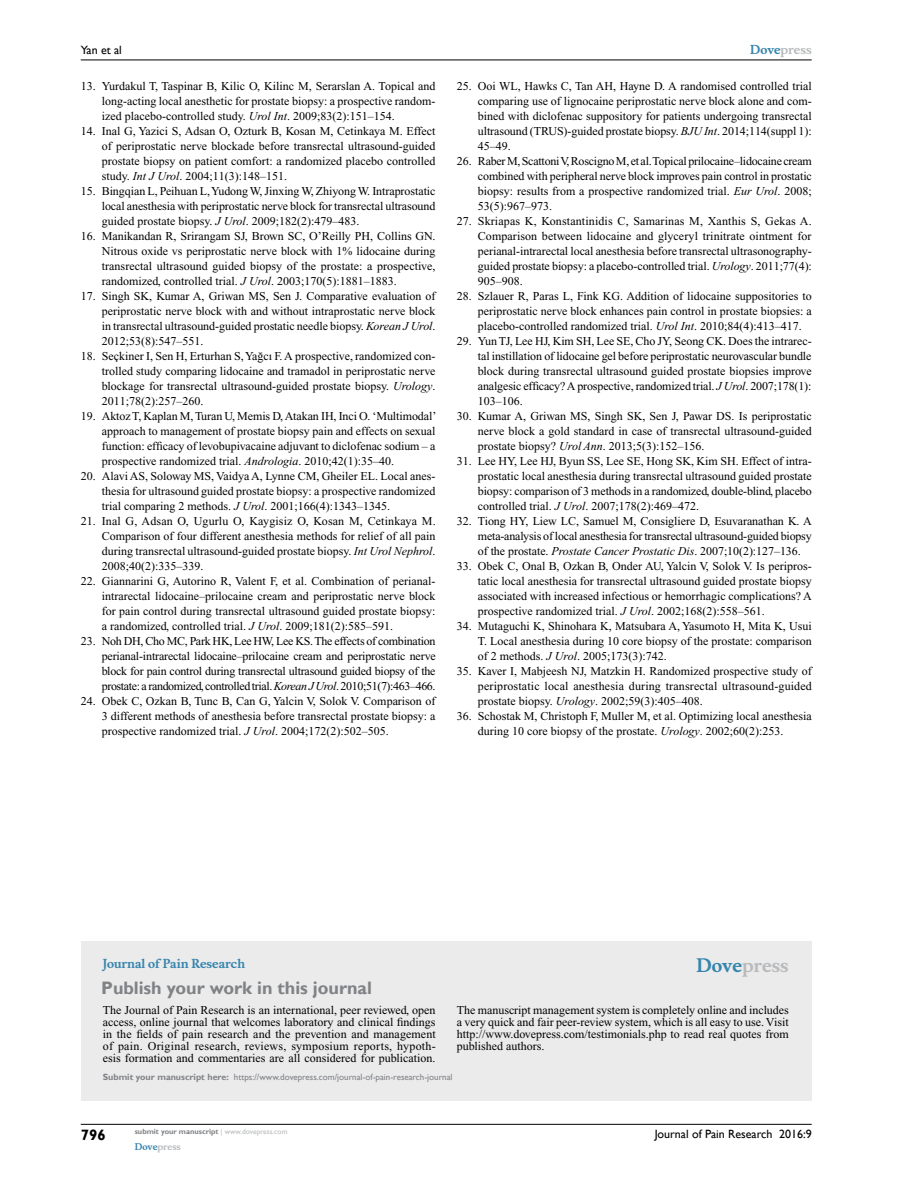
<style>
.page{position:relative;width:918px;height:1188px;background:#fff}
.page>*{position:absolute;margin:0;border:0;box-sizing:border-box;transform-origin:0 0}
.t1{font:700 18px "Gill Sans";color:#808285}
.t2{font:700 18px "Musee";color:#b8babc}
.t3{font:700 15px "Gill Sans";color:#000}
.t4{font:12px/15px "Times New Roman";color:#000;text-align:justify}
.t5{font:12px "Gill Sans";color:#000}
.t6{font:700 12px "Musee";color:#3785ad}
.t7{font:700 12px "Musee";color:#b8babc}
.t8{font:9px "Gill Sans";color:#808285}
.t9{font:700 9px "Musee";color:#b8babc}
.t10{font:700 7.5px "Gill Sans";color:#808285}
.s1{font-style:italic}
.s2{font-style:inherit}
.s3{color:#3785ad}
.s4{font-weight:700}
.s5{font-weight:400;color:#b8babc}
</style>
<div class="page">
<div style="left:81px;top:941px;width:731px;height:159px;background:#ebebec"></div>
<hr style="left:81px;top:1124px;width:731px;height:1px;background:#000">
<hr style="left:81px;top:60px;width:731px;height:1px;background:#000">
<p class="t5" style="left:81px;top:43px;width:43px">Yan et al</p>
<p class="t4" style="left:102px;top:79px;width:335px;text-indent:-21px">13. Yurdakul T, Taspinar B, Kilic O, Kilinc M, Serarslan A. Topical and long-acting local anesthetic for prostate biopsy: a prospective random&shy;ized placebo-controlled study. <span class="s1">Urol Int</span>. 2009;83(2):151–154.</p>
<p class="t4" style="left:102px;top:124px;width:335px;text-indent:-21px">14. Inal G, Yazici S, Adsan O, Ozturk B, Kosan M, Cetinkaya M. Effect of periprostatic nerve blockade before transrectal ultrasound-guided prostate biopsy on patient comfort: a randomized placebo controlled study. <span class="s1">Int J Urol</span>. 2004;11(3):148–151.</p>
<p class="t4" style="left:102px;top:184px;width:335px;text-indent:-21px">15. Bingqian L, Peihuan L, Yudong W, Jinxing W, Zhiyong W. Intraprostatic local anesthesia with periprostatic nerve block for transrectal ultrasound guided prostate biopsy. <span class="s1">J Urol</span>. 2009;182(2):479–483.</p>
<p class="t4" style="left:102px;top:229px;width:335px;text-indent:-21px">16. Manikandan R, Srirangam SJ, Brown SC, O’Reilly PH, Collins GN.<br>Nitrous oxide vs periprostatic nerve block with 1% lidocaine during transrectal ultrasound guided biopsy of the prostate: a prospective, randomized, controlled trial. <span class="s1">J Urol</span>. 2003;170(5):1881–1883.</p>
<p class="t4" style="left:102px;top:289px;width:335px;text-indent:-21px">17. Singh SK, Kumar A, Griwan MS, Sen J. Comparative evaluation of periprostatic nerve block with and without intraprostatic nerve block in transrectal ultrasound-guided prostatic needle biopsy. <span class="s1">Korean J Urol</span>.<br>2012;53(8):547–551.</p>
<p class="t4" style="left:102px;top:349px;width:335px;text-indent:-21px">18. Seçkiner I, Sen H, Erturhan S, Ya<span class="s2">ğ</span>cı F. A prospective, randomized con&shy;trolled study comparing lidocaine and tramadol in periprostatic nerve blockage for transrectal ultrasound-guided prostate biopsy. <span class="s1">Urology</span>.<br>2011;78(2):257–260.</p>
<p class="t4" style="left:102px;top:409px;width:336px;text-indent:-21px">19. Aktoz T, Kaplan M, Turan U, Memis D, Atakan IH, Inci O. ‘Multimodal’ approach to management of prostate biopsy pain and effects on sexual function: efficacy of levobupivacaine adjuvant to diclofenac sodium – a prospective randomized trial. <span class="s1">Andrologia</span>. 2010;42(1):35–40.</p>
<p class="t4" style="left:102px;top:469px;width:335px;text-indent:-21px">20. Alavi AS, Soloway MS, Vaidya A, Lynne CM, Gheiler EL. Local anes&shy;thesia for ultrasound guided prostate biopsy: a prospective randomized trial comparing 2 methods. <span class="s1">J Urol</span>. 2001;166(4):1343–1345.</p>
<p class="t4" style="left:102px;top:514px;width:335px;text-indent:-21px">21. Inal G, Adsan O, Ugurlu O, Kaygisiz O, Kosan M, Cetinkaya M.<br>Comparison of four different anesthesia methods for relief of all pain during transrectal ultrasound-guided prostate biopsy. <span class="s1">Int Urol Nephrol</span>.<br>2008;40(2):335–339.</p>
<p class="t4" style="left:102px;top:574px;width:335px;text-indent:-21px">22. Giannarini G, Autorino R, Valent F, et al. Combination of perianal&shy;intrarectal lidocaine–prilocaine cream and periprostatic nerve block for pain control during transrectal ultrasound guided prostate biopsy: a randomized, controlled trial. <span class="s1">J Urol</span>. 2009;181(2):585–591.</p>
<p class="t4" style="left:102px;top:634px;width:336px;text-indent:-21px">23. Noh DH, Cho MC, Park HK, Lee HW, Lee KS. The effects of combination perianal-intrarectal lidocaine–prilocaine cream and periprostatic nerve block for pain control during transrectal ultrasound guided biopsy of the prostate: a randomized, controlled trial. <span class="s1">Korean J Urol</span>. 2010;51(7):463–466.</p>
<p class="t4" style="left:102px;top:694px;width:335px;text-indent:-21px">24. Obek C, Ozkan B, Tunc B, Can G, Yalcin V, Solok V. Comparison of 3 different methods of anesthesia before transrectal prostate biopsy: a prospective randomized trial. <span class="s1">J Urol</span>. 2004;172(2):502–505.</p>
<p class="t7" style="left:750px;top:43px;width:63px"><span class="s3">Dove</span>press</p>
<p class="t4" style="left:478px;top:79px;width:335px;text-indent:-21px">25. Ooi WL, Hawks C, Tan AH, Hayne D. A randomised controlled trial comparing use of lignocaine periprostatic nerve block alone and com&shy;bined with diclofenac suppository for patients undergoing transrectal ultrasound (TRUS)-guided prostate biopsy. <span class="s1">BJU Int</span>. 2014;114(suppl 1):<br>45–49.</p>
<p class="t4" style="left:478px;top:154px;width:336px;text-indent:-21px">26. Raber M, Scattoni V, Roscigno M, et al. Topical prilocaine–lidocaine cream combined with peripheral nerve block improves pain control in prostatic biopsy: results from a prospective randomized trial. <span class="s1">Eur Urol</span>. 2008; 53(5):967–973.</p>
<p class="t4" style="left:478px;top:214px;width:336px;text-indent:-21px">27. Skriapas K, Konstantinidis C, Samarinas M, Xanthis S, Gekas A.<br>Comparison between lidocaine and glyceryl trinitrate ointment for perianal-intrarectal local anesthesia before transrectal ultrasonography&shy;guided prostate biopsy: a placebo-controlled trial. <span class="s1">Urology</span>. 2011;77(4):<br>905–908.</p>
<p class="t4" style="left:478px;top:289px;width:335px;text-indent:-21px">28. Szlauer R, Paras L, Fink KG. Addition of lidocaine suppositories to periprostatic nerve block enhances pain control in prostate biopsies: a placebo-controlled randomized trial. <span class="s1">Urol Int</span>. 2010;84(4):413–417.</p>
<p class="t4" style="left:478px;top:334px;width:335px;text-indent:-21px">29. Yun TJ, Lee HJ, Kim SH, Lee SE, Cho JY, Seong CK. Does the intrarec&shy;tal instillation of lidocaine gel before periprostatic neurovascular bundle block during transrectal ultrasound guided prostate biopsies improve analgesic efficacy? A prospective, randomized trial. <span class="s1">J Urol</span>. 2007;178(1):<br>103–106.</p>
<p class="t4" style="left:478px;top:409px;width:335px;text-indent:-21px">30. Kumar A, Griwan MS, Singh SK, Sen J, Pawar DS. Is periprostatic nerve block a gold standard in case of transrectal ultrasound-guided prostate biopsy? <span class="s1">Urol Ann</span>. 2013;5(3):152–156.</p>
<p class="t4" style="left:478px;top:454px;width:335px;text-indent:-21px">31. Lee HY, Lee HJ, Byun SS, Lee SE, Hong SK, Kim SH. Effect of intra&shy;prostatic local anesthesia during transrectal ultrasound guided prostate biopsy: comparison of 3 methods in a randomized, double-blind, placebo controlled trial. <span class="s1">J Urol</span>. 2007;178(2):469–472.</p>
<p class="t4" style="left:478px;top:514px;width:335px;text-indent:-21px">32. Tiong HY, Liew LC, Samuel M, Consigliere D, Esuvaranathan K. A meta-analysis of local anesthesia for transrectal ultrasound-guided biopsy of the prostate. <span class="s1">Prostate Cancer Prostatic Dis</span>. 2007;10(2):127–136.</p>
<p class="t4" style="left:478px;top:559px;width:335px;text-indent:-21px">33. Obek C, Onal B, Ozkan B, Onder AU, Yalcin V, Solok V. Is peripros&shy;tatic local anesthesia for transrectal ultrasound guided prostate biopsy associated with increased infectious or hemorrhagic complications? A prospective randomized trial. <span class="s1">J Urol</span>. 2002;168(2):558–561.</p>
<p class="t4" style="left:478px;top:619px;width:335px;text-indent:-21px">34. Mutaguchi K, Shinohara K, Matsubara A, Yasumoto H, Mita K, Usui T. Local anesthesia during 10 core biopsy of the prostate: comparison of 2 methods. <span class="s1">J Urol</span>. 2005;173(3):742.</p>
<p class="t4" style="left:478px;top:664px;width:336px;text-indent:-21px">35. Kaver I, Mabjeesh NJ, Matzkin H. Randomized prospective study of periprostatic local anesthesia during transrectal ultrasound-guided prostate biopsy. <span class="s1">Urology</span>. 2002;59(3):405–408.</p>
<p class="t4" style="left:457px;top:709px;width:356px;text-align:center">36. Schostak M, Christoph F, Muller M, et al. Optimizing local anesthesia during 10 core biopsy of the prostate. <span class="s1">Urology</span>. 2002;60(2):253.</p>
<p class="t6" style="left:103px;top:956px;width:144px">Journal of Pain Research</p>
<h1 class="t1" style="left:101px;top:977px;width:272px">Publish your work in this journal</h1>
<h1 class="t2" style="left:697px;top:955px;width:94px"><span class="s3">Dove</span>press</h1>
<p class="t4" style="left:103px;top:1004px;width:335px;line-height:12px">The Journal of Pain Research is an international, peer reviewed, open access, online journal that welcomes laboratory and clinical findings in the fields of pain research and the prevention and management of pain. Original research, reviews, symposium reports, hypoth&shy;esis formation and commentaries are all considered for publication.</p>
<p class="t4" style="left:457px;top:1004px;width:334px;line-height:12px">The manuscript management system is completely online and includes a very quick and fair peer-review system, which is all easy to use. Visit http://www.dovepress.com/testimonials.php to read real quotes from published authors.</p>
<p class="t8" style="left:103px;top:1072px;width:351px"><span class="s4">Submit your manuscript here:</span> https://www.dovepress.com/journal-of-pain-research-journal</p>
<p class="t3" style="left:81px;top:1126px;width:26px">796</p>
<p class="t10" style="left:135px;top:1127px;width:154px">submit your manuscript <span class="s5">| www.dovepress.com</span></p>
<p class="t9" style="left:135px;top:1141px;width:48px"><span class="s3">Dove</span>press</p>
<p class="t5" style="left:655px;top:1127px;width:158px">Journal of Pain Research 2016:9</p>
</div>
